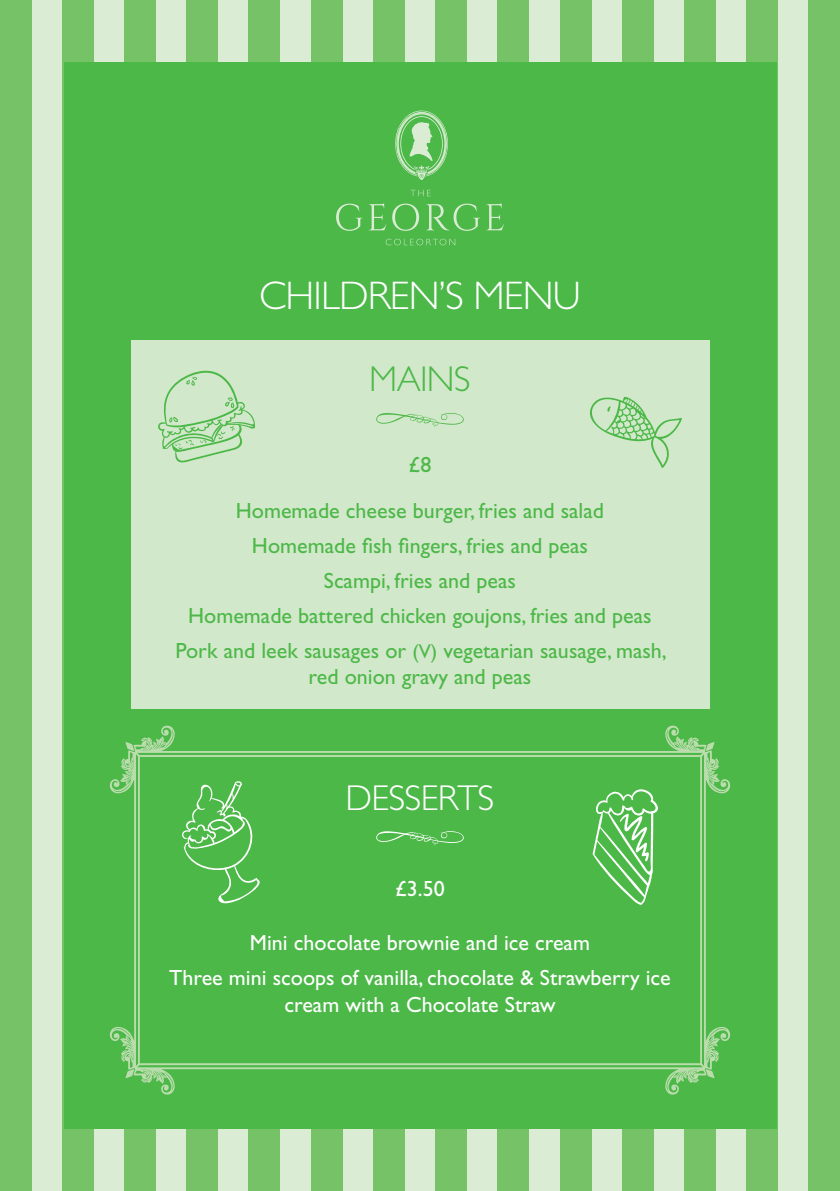
<style>
.page{position:relative;width:840px;height:1191px;background:#fff}
.page>*{position:absolute;margin:0;border:0;box-sizing:border-box;transform-origin:0 0}
.t1{font:300 40px "Gill Sans";letter-spacing:-.02em;color:#fff}
.t2{font:300 36px "Gill Sans";letter-spacing:-.02em;color:#fff}
.t3{font:300 36px "Gill Sans";letter-spacing:-.02em;color:#4cb848}
.t4{font:22px/35px "Gill Sans";color:#4cb848;text-align:center}
.t5{font:22px/35px "Gill Sans";color:#fff;text-align:center}
.s1{font-size:20px}
</style>
<div class="page">
<div style="left:0;top:0;width:839px;height:1191px;background:#daecd4"></div>
<div style="left:0;top:0;width:31px;height:1191px;background:#76c266"></div>
<div style="left:62px;top:0;width:31px;height:1191px;background:#76c266"></div>
<div style="left:124px;top:0;width:31px;height:1191px;background:#76c266"></div>
<div style="left:186px;top:0;width:32px;height:1191px;background:#76c266"></div>
<div style="left:249px;top:0;width:31px;height:1191px;background:#76c266"></div>
<div style="left:311px;top:0;width:31px;height:1191px;background:#76c266"></div>
<div style="left:373px;top:0;width:31px;height:1191px;background:#76c266"></div>
<div style="left:435px;top:0;width:31px;height:1191px;background:#76c266"></div>
<div style="left:497px;top:0;width:31px;height:1191px;background:#76c266"></div>
<div style="left:559px;top:0;width:31px;height:1191px;background:#76c266"></div>
<div style="left:622px;top:0;width:31px;height:1191px;background:#76c266"></div>
<div style="left:684px;top:0;width:31px;height:1191px;background:#76c266"></div>
<svg style="left:746px;top:0;width:31px;height:1191px;background:#66be5b"></svg>
<div style="left:808px;top:0;width:31px;height:1191px;background:#76c266"></div>
<div style="left:64px;top:62px;width:711px;height:1066px;background:#4cb848"></div>
<div style="left:130px;top:340px;width:579px;height:369px;background:#d2e8ca"></div>
<svg style="left:336px;top:204px;width:26px;height:27px"></svg>
<svg style="left:368px;top:203px;width:18px;height:27px"></svg>
<svg style="left:392px;top:204px;width:27px;height:27px"></svg>
<svg style="left:426px;top:204px;width:54px;height:27px"></svg>
<svg style="left:486px;top:203px;width:17px;height:27px"></svg>
<svg style="left:410px;top:190px;width:20px;height:6px"></svg>
<svg style="left:385px;top:239px;width:70px;height:6px"></svg>
<svg style="left:395px;top:110px;width:52px;height:70px"></svg>
<svg style="left:158px;top:370px;width:97px;height:92px"></svg>
<svg style="left:590px;top:396px;width:91px;height:72px"></svg>
<svg style="left:110px;top:725px;width:619px;height:369px"></svg>
<svg style="left:705px;top:1069px;width:9px;height:9px"></svg>
<svg style="left:125px;top:742px;width:9px;height:9px"></svg>
<svg style="left:125px;top:1069px;width:9px;height:9px"></svg>
<svg style="left:181px;top:781px;width:86px;height:124px"></svg>
<svg style="left:592px;top:789px;width:66px;height:116px"></svg>
<svg style="left:376px;top:413px;width:87px;height:14px"></svg>
<svg style="left:376px;top:831px;width:87px;height:14px"></svg>
<h1 class="t1" style="left:259px;top:273px;width:323px">CHILDREN’S MENU</h1>
<h2 class="t3" style="left:369px;top:359px;width:103px">MAINS</h2>
<p class="t4" style="left:236px;top:441px;width:369px;line-height:46.2px">£8<br>Homemade cheese burger, fries and salad</p>
<p class="t4" style="left:175px;top:528px;width:492px">Homemade fish fingers, fries and peas<br>Scampi, fries and peas<br>Homemade battered chicken goujons, fries and peas Pork and leek sausages or <span class="s1">(V)</span> vegetarian sausage, mash,</p>
<p class="t4" style="left:308px;top:659px;width:224px">red onion gravy and peas</p>
<h2 class="t2" style="left:345px;top:777px;width:150px">DESSERTS</h2>
<p class="t5" style="left:395px;top:870px;width:51px">£3.50</p>
<p class="t5" style="left:169px;top:925px;width:503px">Mini chocolate brownie and ice cream<br>Three mini scoops of vanilla, chocolate &amp; Strawberry ice</p>
<p class="t5" style="left:284px;top:987px;width:272px">cream with a Chocolate Straw</p>
</div>
